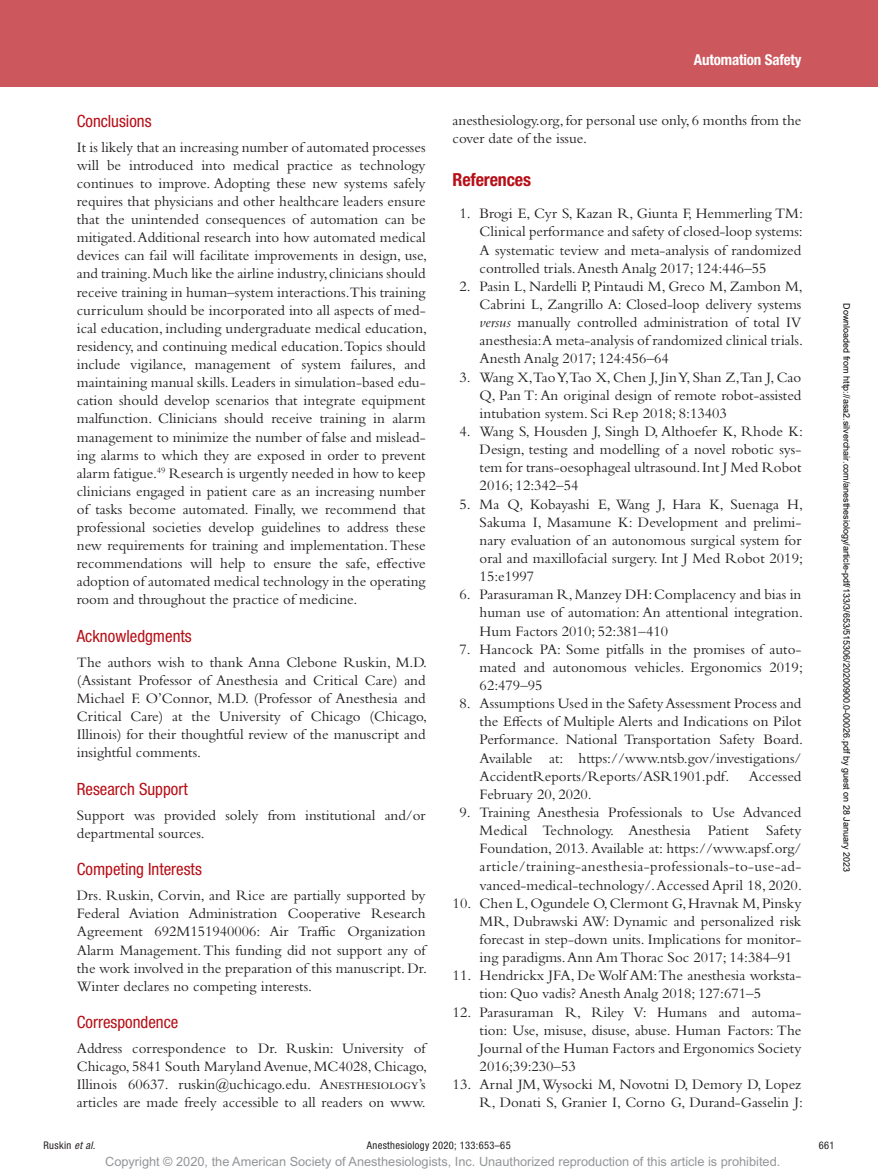
<style>
.page{position:relative;width:878px;height:1175px;background:#fff}
.page>*{position:absolute;margin:0;border:0;box-sizing:border-box;transform-origin:0 0}
.t1{font:700 condensed 18px "Helvetica Neue LT Std";letter-spacing:-.01em;color:#b70f17}
.t2{font:condensed 16.8px "Helvetica Neue LT Std";color:#b70f17}
.t3{font:15px/18.1px "Bembo Std";color:#231f20;text-align:justify}
.t4{font:700 condensed 15px "Helvetica Neue LT Std";letter-spacing:-.01em;color:#fff}
.t5{font:12.75px "Arial MT Std";color:#939598}
.t6{font:condensed 10.5px "Helvetica Neue LT Std";letter-spacing:.03em;color:#231f20}
.t7{font:9px "Arial";color:#000}
.s1{font-style:italic}
</style>
<div class="page">
<div style="left:0;top:0;width:878px;height:86px;background:#cc575d"></div>
<p class="t4" style="left:694px;top:51px;width:109px">Automation Safety</p>
<p class="t2" style="left:77px;top:111px;width:76px">Conclusions</p>
<p class="t3" style="left:77px;top:138px;width:352px">It is likely that an increasing number of automated processes will be introduced into medical practice as technology continues to improve. Adopting these new systems safely requires that physicians and other healthcare leaders ensure that the unintended consequences of automation can be mitigated. Additional research into how automated medical devices can fail will facilitate improvements in design, use, and training. Much like the airline industry, clinicians should receive training in human–system interactions.This training curriculum should be incorporated into all aspects of med&shy;ical education, including undergraduate medical education, residency, and continuing medical education.Topics should include vigilance, management of system failures, and maintaining manual skills. Leaders in simulation-based edu&shy;cation should develop scenarios that integrate equipment malfunction. Clinicians should receive training in alarm management to minimize the number of false and mislead&shy;ing alarms to which they are exposed in order to prevent alarm fatigue.<sup>49</sup> Research is urgently needed in how to keep clinicians engaged in patient care as an increasing number of tasks become automated. Finally, we recommend that professional societies develop guidelines to address these new requirements for training and implementation. These recommendations will help to ensure the safe, effective adoption of automated medical technology in the operating room and throughout the practice of medicine.</p>
<p class="t2" style="left:77px;top:626px;width:116px">Acknowledgments</p>
<p class="t3" style="left:77px;top:652px;width:352px">The authors wish to thank Anna Clebone Ruskin, M.D. (Assistant Professor of Anesthesia and Critical Care) and Michael F. O’Connor, M.D. (Professor of Anesthesia and Critical Care) at the University of Chicago (Chicago, Illinois) for their thoughtful review of the manuscript and insightful comments.</p>
<p class="t2" style="left:77px;top:779px;width:112px">Research Support</p>
<p class="t3" style="left:77px;top:805px;width:350px">Support was provided solely from institutional and/or departmental sources.</p>
<p class="t2" style="left:77px;top:859px;width:126px">Competing Interests</p>
<p class="t3" style="left:77px;top:886px;width:352px">Drs. Ruskin, Corvin, and Rice are partially supported by Federal Aviation Administration Cooperative Research Agreement 692M151940006: Air Traffic Organization Alarm Management. This funding did not support any of the work involved in the preparation of this manuscript. Dr.<br>Winter declares no competing interests.</p>
<p class="t2" style="left:77px;top:1012px;width:103px">Correspondence</p>
<p class="t3" style="left:77px;top:1039px;width:352px">Address correspondence to Dr. Ruskin: University of Chicago, 5841 South Maryland Avenue, MC4028, Chicago, Illinois 60637. ruskin@uchicago.edu. Anesthesiology’s articles are made freely accessible to all readers on www.</p>
<p class="t3" style="left:452px;top:111px;width:350px">anesthesiology.org, for personal use only, 6 months from the cover date of the issue.</p>
<p class="t1" style="left:452px;top:169px;width:80px">References</p>
<p class="t3" style="left:479px;top:204px;width:325px;text-indent:-20px">1. Brogi E, Cyr S, Kazan R, Giunta F, Hemmerling TM:<br>Clinical performance and safety of closed-loop systems:<br>A systematic teview and meta-analysis of randomized controlled trials. Anesth Analg 2017; 124:446–55</p>
<p class="t3" style="left:479px;top:277px;width:325px;text-indent:-20px">2. Pasin L, Nardelli P, Pintaudi M, Greco M, Zambon M, Cabrini L, Zangrillo A: Closed-loop delivery systems <span class="s1">versus</span> manually controlled administration of total IV anesthesia:A meta-analysis of randomized clinical trials.<br>Anesth Analg 2017; 124:456–64</p>
<p class="t3" style="left:479px;top:367px;width:323px;text-indent:-20px">3. Wang X,Tao Y,Tao X, Chen J, Jin Y, Shan Z,Tan J, Cao Q, Pan T: An original design of remote robot-assisted intubation system. Sci Rep 2018; 8:13403</p>
<p class="t3" style="left:479px;top:422px;width:325px;text-indent:-20px">4. Wang S, Housden J, Singh D, Althoefer K, Rhode K:<br>Design, testing and modelling of a novel robotic sys&shy;tem for trans-oesophageal ultrasound. Int J Med Robot 2016; 12:342–54</p>
<p class="t3" style="left:479px;top:494px;width:325px;text-indent:-20px">5. Ma Q, Kobayashi E, Wang J, Hara K, Suenaga H, Sakuma I, Masamune K: Development and prelimi&shy;nary evaluation of an autonomous surgical system for oral and maxillofacial surgery. Int J Med Robot 2019; 15:e1997</p>
<p class="t3" style="left:479px;top:585px;width:325px;text-indent:-20px">6. Parasuraman R, Manzey DH: Complacency and bias in human use of automation: An attentional integration.<br>Hum Factors 2010; 52:381–410</p>
<p class="t3" style="left:479px;top:639px;width:325px;text-indent:-20px">7. Hancock PA: Some pitfalls in the promises of auto&shy;mated and autonomous vehicles. Ergonomics 2019; 62:479–95</p>
<p class="t3" style="left:479px;top:694px;width:325px;text-indent:-20px">8. Assumptions Used in the Safety Assessment Process and the Effects of Multiple Alerts and Indications on Pilot Performance. National Transportation Safety Board.<br>Available at: https://www.ntsb.gov/investigations/ AccidentReports/Reports/ASR1901.pdf.</p>
<p class="t3" style="left:748px;top:766px;width:54px">Accessed</p>
<p class="t3" style="left:479px;top:785px;width:114px">February 20, 2020.</p>
<p class="t3" style="left:479px;top:803px;width:324px;text-indent:-20px">9. Training Anesthesia Professionals to Use Advanced Medical Technology. Anesthesia Patient Safety Foundation, 2013. Available at: https://www.apsf.org/ article/training-anesthesia-professionals-to-use-ad&shy;vanced-medical-technology/. Accessed April 18, 2020.</p>
<p class="t3" style="left:479px;top:893px;width:323px;text-indent:-27px">10. Chen L, Ogundele O, Clermont G, Hravnak M, Pinsky MR, Dubrawski AW: Dynamic and personalized risk forecast in step-down units. Implications for monitor&shy;ing paradigms. Ann Am Thorac Soc 2017; 14:384–91</p>
<p class="t3" style="left:479px;top:966px;width:323px;text-indent:-27px">11. Hendrickx JFA, De Wolf AM: The anesthesia worksta&shy;tion: Quo vadis? Anesth Analg 2018; 127:671–5</p>
<p class="t3" style="left:479px;top:1002px;width:323px;text-indent:-27px">12. Parasuraman R, Riley V: Humans and automa&shy;tion: Use, misuse, disuse, abuse. Human Factors: The Journal of the Human Factors and Ergonomics Society 2016;39:230–53</p>
<p class="t3" style="left:452px;top:1075px;width:352px;text-align:right">13. Arnal JM, Wysocki M, Novotni D, Demory D, Lopez<br>R, Donati S, Granier I, Corno G, Durand-Gasselin J:</p>
<p class="t7" style="left:850px;top:303px;width:570px;rotate:90deg">Downloaded from http://asa2.silverchair.com/anesthesiology/article-pdf/133/3/653/515306/20200900.0-00026.pdf by guest on 28 January 2023</p>
<p class="t6" style="left:44px;top:1139px;width:53px">Ruskin <span class="s1">et al.</span></p>
<p class="t6" style="left:367px;top:1139px;width:145px">Anesthesiology 2020; 133:653–65</p>
<p class="t6" style="left:818px;top:1139px;width:17px">661</p>
<p class="t5" style="left:105px;top:1154px;width:676px">Copyright © 2020, the American Society of Anesthesiologists, Inc. Unauthorized reproduction of this article is prohibited.</p>
</div>
